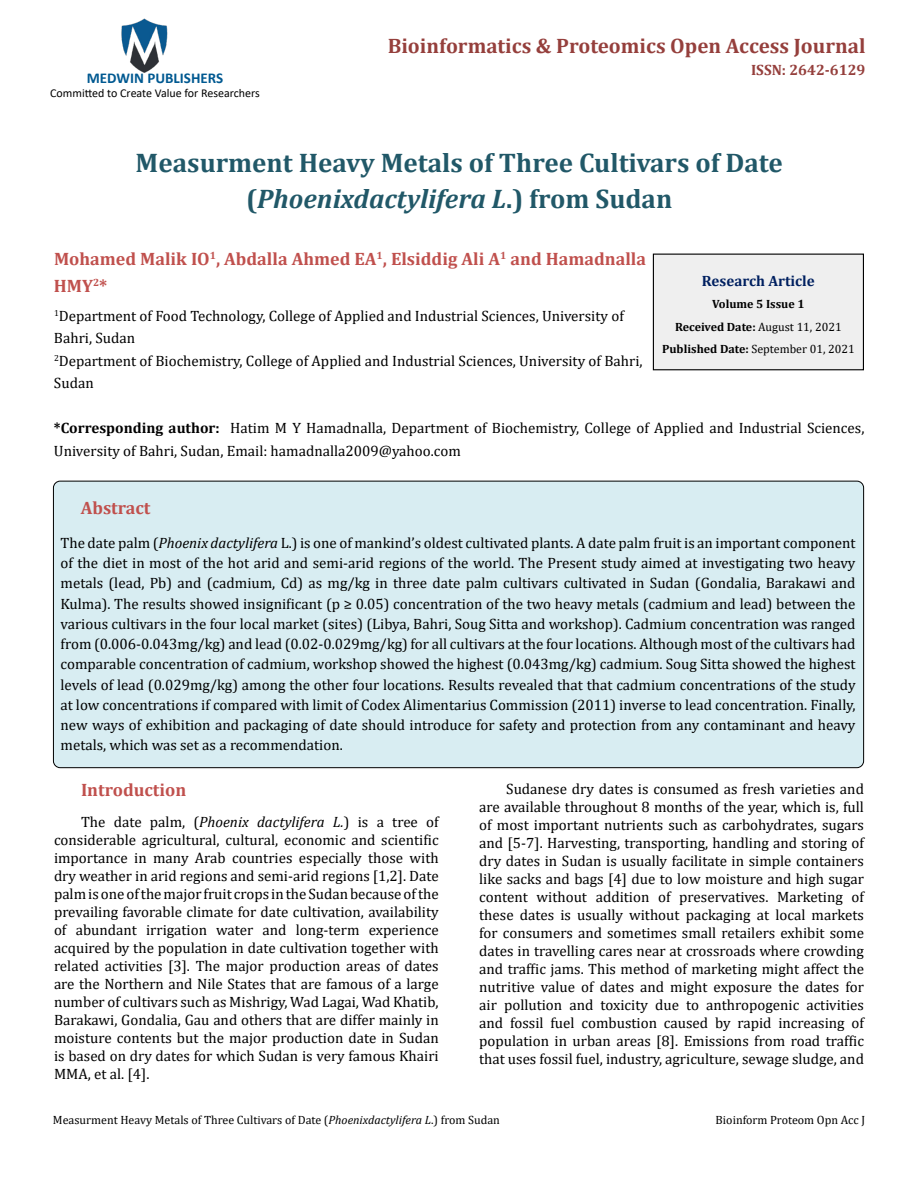
<style>
.page{position:relative;width:918px;height:1188px;background:#fff}
.page>*{position:absolute;margin:0;border:0;box-sizing:border-box;transform-origin:0 0}
.t1{font:700 27px/36px "Cambria";color:#215868;text-align:center}
.t2{font:700 21px "Cambria";color:#953f3c}
.t3{font:700 18px/27px "Cambria";color:#c0504d}
.t4{font:15px/18px "Cambria";color:#000;text-align:justify}
.t5{font:700 15px "Calibri";color:#005991}
.t6{font:700 15px "Cambria";color:#002060}
.t7{font:700 15px "Cambria";color:#953f3c}
.t8{font:12px "Cambria";color:#000}
.t9{font:700 12px/22.5px "Cambria";color:#000;text-align:center}
.t10{font:12px "Calibri";color:#000}
.s1{font-style:italic}
.s2{font-weight:700}
.s3{font-weight:400}
</style>
<div class="page">
<img style="left:121px;top:18px;width:47px;height:55px">
<div style="left:653px;top:254px;width:210px;height:116px;background:#efefef"></div>
<div style="left:653px;top:254px;width:211px;height:116px;border:1px solid #000"></div>
<div style="left:53px;top:481px;width:811px;height:287px;background:#d8edf2;border-radius:7px"></div>
<p class="t5" style="left:87px;top:67px;width:138px">MEDWIN PUBLISHERS</p>
<p class="t10" style="left:50px;top:85px;width:211px">Committed to Create Value for Researchers</p>
<h2 class="t2" style="left:388px;top:31px;width:479px">Bioinformatics &amp; Proteomics Open Access Journal</h2>
<p class="t7" style="left:751px;top:60px;width:116px">ISSN: 2642-6129</p>
<h1 class="t1" style="left:136px;top:144px;width:649px">Measurment Heavy Metals of Three Cultivars of Date (<span class="s1">Phoenixdactylifera L</span>.) from Sudan</h1>
<p class="t3" style="left:54px;top:244px;width:594px">Mohamed Malik IO<sup>1</sup>, Abdalla Ahmed EA<sup>1</sup>, Elsiddig Ali A<sup>1</sup> and Hamadnalla<br>HMY<sup>2</sup>*</p>
<p class="t4" style="left:54px;top:304px;width:590px;line-height:22.5px;text-align:left"><sup>1</sup>Department of Food Technology, College of Applied and Industrial Sciences, University of Bahri, Sudan<br><sup>2</sup>Department of Biochemistry, College of Applied and Industrial Sciences, University of Bahri, Sudan</p>
<p class="t4" style="left:54px;top:417px;width:812px;line-height:22.5px"><span class="s2">*Corresponding author:</span> Hatim M Y Hamadnalla, Department of Biochemistry, College of Applied and Industrial Sciences,<br>University of Bahri, Sudan, Email: hamadnalla2009@yahoo.com</p>
<p class="t6" style="left:702px;top:270px;width:114px">Research Article</p>
<p class="t9" style="left:662px;top:293px;width:194px">Volume 5 Issue 1<br>Received Date: <span class="s3">August 11, 2021<br></span>Published Date: <span class="s3">September 01, 2021</span></p>
<p class="t3" style="left:81px;top:494px;width:71px">Abstract</p>
<p class="t4" style="left:61px;top:533px;width:797px;line-height:20.2px">The date palm (<span class="s1">Phoenix dactylifera</span> L.) is one of mankind’s oldest cultivated plants. A date palm fruit is an important component of the diet in most of the hot arid and semi-arid regions of the world. The Present study aimed at investigating two heavy metals (lead, Pb) and (cadmium, Cd) as mg/kg in three date palm cultivars cultivated in Sudan (Gondalia, Barakawi and Kulma). The results showed insignificant (p ≥ 0.05) concentration of the two heavy metals (cadmium and lead) between the various cultivars in the four local market (sites) (Libya, Bahri, Soug Sitta and workshop). Cadmium concentration was ranged from (0.006-0.043mg/kg) and lead (0.02-0.029mg/kg) for all cultivars at the four locations. Although most of the cultivars had comparable concentration of cadmium, workshop showed the highest (0.043mg/kg) cadmium. Soug Sitta showed the highest levels of lead (0.029mg/kg) among the other four locations. Results revealed that that cadmium concentrations of the study at low concentrations if compared with limit of Codex Alimentarius Commission (2011) inverse to lead concentration. Finally, new ways of exhibition and packaging of date should introduce for safety and protection from any contaminant and heavy metals, which was set as a recommendation.</p>
<p class="t3" style="left:81px;top:776px;width:107px">Introduction</p>
<p class="t4" style="left:54px;top:813px;width:386px;text-indent:27px">The date palm, (<span class="s1">Phoenix dactylifera L.</span>) is a tree of considerable agricultural, cultural, economic and scientific importance in many Arab countries especially those with dry weather in arid regions and semi-arid regions [1,2]. Date palm is one of the major fruit crops in the Sudan because of the prevailing favorable climate for date cultivation, availability of abundant irrigation water and long-term experience acquired by the population in date cultivation together with related activities [3]. The major production areas of dates are the Northern and Nile States that are famous of a large number of cultivars such as Mishrigy, Wad Lagai, Wad Khatib, Barakawi, Gondalia, Gau and others that are differ mainly in moisture contents but the major production date in Sudan is based on dry dates for which Sudan is very famous Khairi MMA, et al. [4].</p>
<p class="t4" style="left:479px;top:779px;width:386px;text-indent:27px">Sudanese dry dates is consumed as fresh varieties and are available throughout 8 months of the year, which is, full of most important nutrients such as carbohydrates, sugars and [5-7]. Harvesting, transporting, handling and storing of dry dates in Sudan is usually facilitate in simple containers like sacks and bags [4] due to low moisture and high sugar content without addition of preservatives. Marketing of these dates is usually without packaging at local markets for consumers and sometimes small retailers exhibit some dates in travelling cares near at crossroads where crowding and traffic jams. This method of marketing might affect the nutritive value of dates and might exposure the dates for air pollution and toxicity due to anthropogenic activities and fossil fuel combustion caused by rapid increasing of population in urban areas [8]. Emissions from road traffic that uses fossil fuel, industry, agriculture, sewage sludge, and</p>
<p class="t8" style="left:53px;top:1113px;width:449px">Measurment Heavy Metals of Three Cultivars of Date (<span class="s1">Phoenixdactylifera L</span>.) from Sudan</p>
<p class="t8" style="left:716px;top:1113px;width:151px">Bioinform Proteom Opn Acc J</p>
</div>
